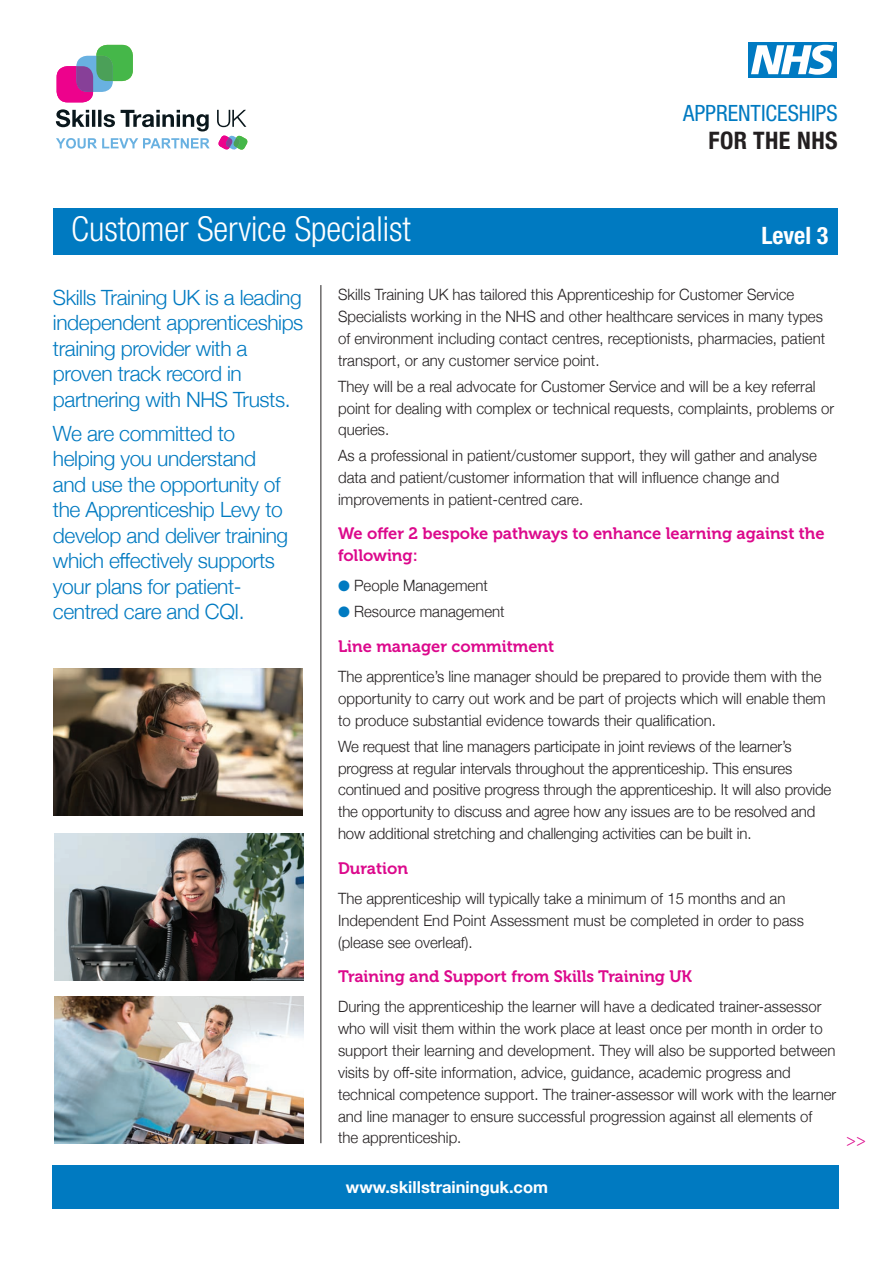
<style>
.page{position:relative;width:893px;height:1263px;background:#fff}
.page>*{position:absolute;margin:0;border:0;box-sizing:border-box;transform-origin:0 0}
.t1{font:300 condensed 34.5px "Helvetica Neue";color:#fff}
.t2{font:700 condensed 24px "Helvetica Neue";letter-spacing:.02em;color:#231f20}
.t3{font:700 condensed 24px "Helvetica Neue";color:#fff}
.t4{font:condensed 22.5px "Helvetica Neue";color:#007ac1}
.t5{font:300 21px/25.5px "Helvetica Neue";letter-spacing:-.02em;color:#007ac1}
.t6{font:18px "Minion Pro";color:#dc098c}
.t7{font:16.5px/21.9px "Museo 700";color:#dc098c}
.t8{font:700 16.5px "Helvetica Neue";color:#fff}
.t9{font:300 15.6px/21.8px "Helvetica Neue";color:#231f20;scale:.96 1}
.s1{color:#007ac1}
</style>
<div class="page">
<div style="left:53px;top:208px;width:785px;height:47px;background:#007ac1"></div>
<hr style="left:321px;top:285px;width:1px;height:858px;background:#231f20">
<img style="left:53px;top:669px;width:250px;height:146px">
<img style="left:54px;top:834px;width:249px;height:146px">
<img style="left:54px;top:996px;width:249px;height:147px">
<div style="left:53px;top:1165px;width:786px;height:44px;background:#007ac1"></div>
<div style="left:748px;top:42px;width:89px;height:36px;background:#007ac2"></div>
<svg style="left:751px;top:45px;width:83px;height:30px"></svg>
<svg style="left:57px;top:45px;width:76px;height:57px"></svg>
<svg style="left:56px;top:109px;width:192px;height:41px"></svg>
<h3 class="t4" style="left:683px;top:100px;width:156px">APPRENTICESHIPS</h3>
<h2 class="t2" style="left:708px;top:121px;width:131px">FOR THE NHS</h2>
<h1 class="t1" style="left:71px;top:209px;width:341px">Customer Service Specialist</h1>
<h2 class="t3" style="left:761px;top:221px;width:69px">Level 3</h2>
<h3 class="t5" style="left:53px;top:283px;width:252px">Skills Training UK is a leading independent apprenticeships training provider with a proven track record in partnering with NHS Trusts.</h3>
<h3 class="t5" style="left:53px;top:419px;width:237px">We are committed to helping you understand and use the opportunity of the Apprenticeship Levy to develop and deliver training which effectively supports your plans for patient&shy;centred care and CQI.</h3>
<p class="t9" style="left:338px;top:283px;width:509px">Skills Training UK has tailored this Apprenticeship for Customer Service Specialists working in the NHS and other healthcare services in many types of environment including contact centres, receptionists, pharmacies, patient transport, or any customer service point.</p>
<p class="t9" style="left:338px;top:374px;width:518px">They will be a real advocate for Customer Service and will be a key referral point for dealing with complex or technical requests, complaints, problems or queries.</p>
<p class="t9" style="left:338px;top:444px;width:500px">As a professional in patient/customer support, they will gather and analyse data and patient/customer information that will influence change and improvements in patient-centred care.</p>
<p class="t7" style="left:338px;top:522px;width:488px">We offer 2 bespoke pathways to enhance learning against the following:</p>
<p class="t9" style="left:338px;top:573px;width:158px"><span class="s1">●</span> People Management</p>
<p class="t9" style="left:338px;top:599px;width:175px"><span class="s1">●</span> Resource management</p>
<p class="t7" style="left:338px;top:635px;width:218px">Line manager commitment</p>
<p class="t9" style="left:338px;top:664px;width:509px">The apprentice’s line manager should be prepared to provide them with the opportunity to carry out work and be part of projects which will enable them to produce substantial evidence towards their qualification.</p>
<p class="t9" style="left:338px;top:734px;width:515px">We request that line managers participate in joint reviews of the learner’s progress at regular intervals throughout the apprenticeship. This ensures continued and positive progress through the apprenticeship. It will also provide the opportunity to discuss and agree how any issues are to be resolved and how additional stretching and challenging activities can be built in.</p>
<p class="t7" style="left:338px;top:857px;width:71px">Duration</p>
<p class="t9" style="left:338px;top:886px;width:487px">The apprenticeship will typically take a minimum of 15 months and an<br>Independent End Point Assessment must be completed in order to pass (please see overleaf).</p>
<p class="t7" style="left:338px;top:966px;width:356px">Training and Support from Skills Training UK</p>
<p class="t9" style="left:338px;top:995px;width:520px">During the apprenticeship the learner will have a dedicated trainer-assessor who will visit them within the work place at least once per month in order to support their learning and development. They will also be supported between visits by off-site information, advice, guidance, academic progress and technical competence support. The trainer-assessor will work with the learner and line manager to ensure successful progression against all elements of the apprenticeship.</p>
<p class="t8" style="left:346px;top:1174px;width:204px">www.skillstraininguk.com</p>
<p class="t6" style="left:846px;top:1128px;width:21px">&gt;&gt;</p>
</div>
